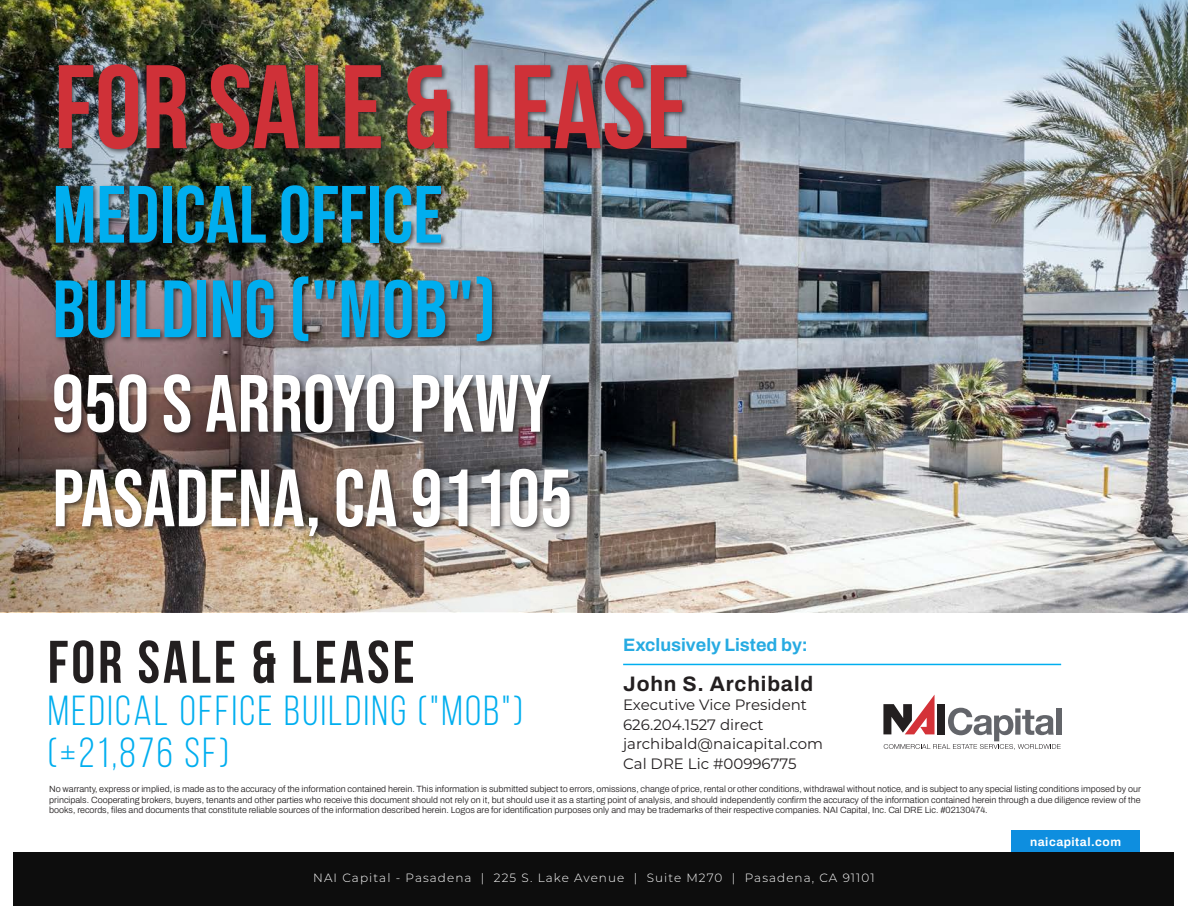
<style>
.page{position:relative;width:1188px;height:918px;background:#fff}
.page>*{position:absolute;margin:0;border:0;box-sizing:border-box;transform-origin:0 0}
.t1{font:700 118.5px "Bebas Neue";color:#cf3138}
.t2{font:81px "Bebas Neue";color:#fff}
.t3{font:81px "Bebas Neue";color:#00aeef}
.t4{font:700 81px "Bebas Neue";color:#00aeef}
.t5{font:700 60px "Bebas Neue";letter-spacing:.05em;color:#231f20}
.t6{font:42px "Bebas Neue";letter-spacing:.06em;color:#00aeef}
.t7{font:600 21px "Archivo";letter-spacing:.04em;color:#231f20}
.t8{font:600 18px "Archivo";color:#27abe2}
.t9{font:15px/19.5px "Montserrat";color:#231f20}
.t10{font:300 12px "Montserrat";letter-spacing:.09em;color:#fff}
.t11{font:600 12px "Archivo";letter-spacing:.04em;color:#fff}
.t12{font:600 9px/10.5px "Archivo";color:#231f20;text-align:justify}
</style>
<div class="page">
<div style="left:14px;top:852px;width:1160px;height:54px;background:#0d0d0d"></div>
<div style="left:1011px;top:830px;width:129px;height:22px;background:#0e8edf"></div>
<hr style="left:623px;top:664px;width:438px;height:1px;background:#00aeef">
<svg style="left:883px;top:695px;width:178px;height:55px"></svg>
<img style="left:0;top:0;width:1188px;height:612px">
<div style="left:52px;top:62px;width:641px;height:481px;background:#231f20;opacity:.7"></div>
<p class="t1" style="left:54px;top:42px;width:637px">FOR SALE &amp; LEASE</p>
<p class="t4" style="left:53px;top:170px;width:392px">MEDICAL OFFICE</p>
<p class="t3" style="left:52px;top:263px;width:445px">BUILDING ("MOB")</p>
<p class="t2" style="left:52px;top:358px;width:501px">950 S ARROYO PKWY</p>
<p class="t2" style="left:52px;top:452px;width:521px">PASADENA, CA 91105</p>
<p class="t5" style="left:48px;top:629px;width:368px">FOR SALE &amp; LEASE</p>
<p class="t6" style="left:48px;top:688px;width:477px">MEDICAL OFFICE BUILDING ("MOB")</p>
<p class="t6" style="left:48px;top:730px;width:183px">(±21,876 SF)</p>
<p class="t8" style="left:623px;top:631px;width:186px">Exclusively Listed by:</p>
<p class="t7" style="left:623px;top:668px;width:192px">John S. Archibald</p>
<p class="t9" style="left:623px;top:695px;width:202px">Executive Vice President<br>626.204.1527 direct jarchibald@naicapital.com<br>Cal DRE Lic #00996775</p>
<p class="t12" style="left:49px;top:784px;width:1093px">No warranty, express or implied, is made as to the accuracy of the information contained herein. This information is submitted subject to errors, omissions, change of price, rental or other conditions, withdrawal without notice, and is subject to any special listing conditions imposed by our principals. Cooperating brokers, buyers, tenants and other parties who receive this document should not rely on it, but should use it as a starting point of analysis, and should independently confirm the accuracy of the information contained herein through a due diligence review of the books, records, files and documents that constitute reliable sources of the information described herein. Logos are for identification purposes only and may be trademarks of their respective companies. NAI Capital, Inc. Cal DRE Lic. #02130474.</p>
<p class="t10" style="left:313px;top:869px;width:563px">NAI Capital - Pasadena | 225 S. Lake Avenue | Suite M270 | Pasadena, CA 91101</p>
<p class="t11" style="left:1030px;top:833px;width:92px">naicapital.com</p>
</div>
